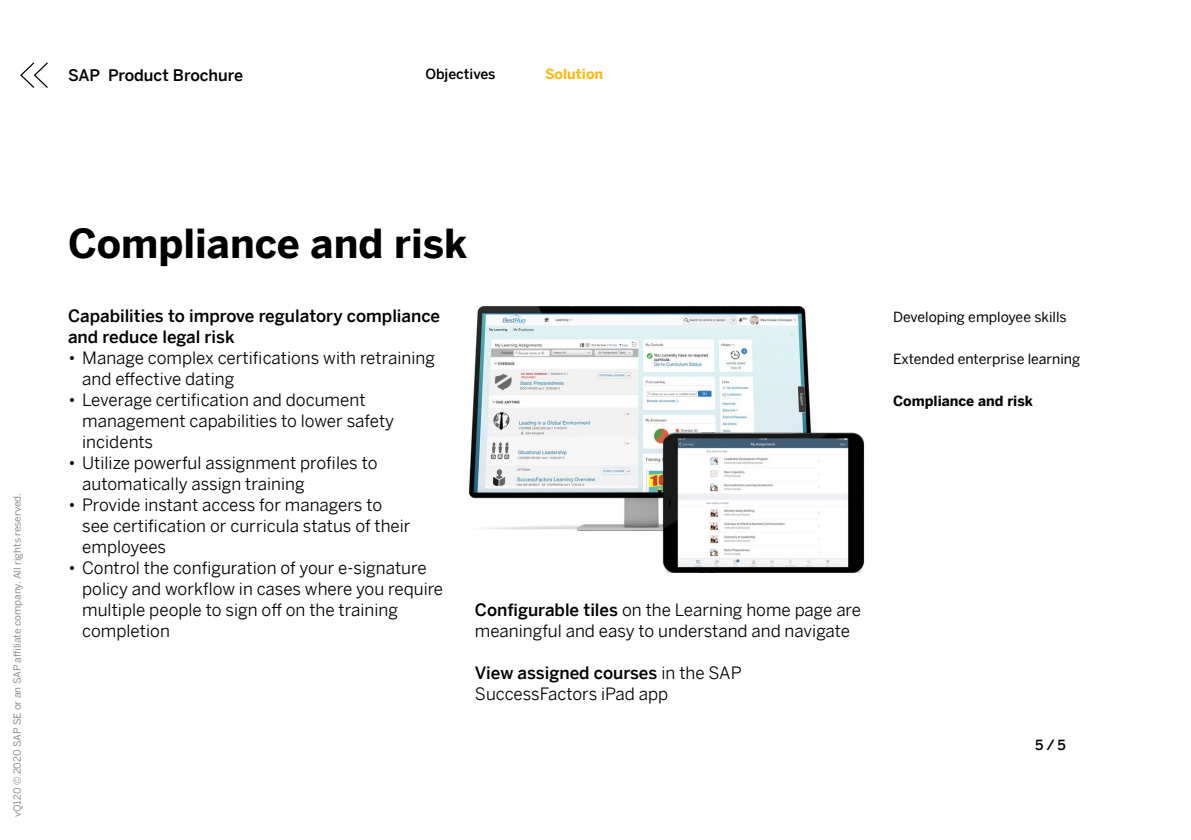
<style>
.page{position:relative;width:1191px;height:840px;background:#fff}
.page>*{position:absolute;margin:0;border:0;box-sizing:border-box;transform-origin:0 0}
.t1{font:700 40px "Benton Sans";color:#000}
.t2{font:17px/21px "Benton Sans";color:#000}
.t3{font:500 17px/21px "Benton Sans";color:#000}
.t4{font:500 16px "Benton Sans";color:#000}
.t5{font:14px "Benton Sans";color:#000}
.t6{font:700 14px "Benton Sans";color:#000}
.t7{font:500 14px "Benton Sans";color:#000}
.t8{font:700 14px "Benton Sans";color:#fdb913}
.t9{font:10px "Benton Sans";color:#8a8c8e}
.s1{font-weight:300}
.s2{font-weight:500}
</style>
<div class="page">
<img style="left:468px;top:306px;width:344px;height:224px">
<img style="left:660px;top:432px;width:205px;height:140px">
<svg style="left:20px;top:62px;width:28px;height:26px"></svg>
<p class="t4" style="left:68px;top:61px;width:177px">SAP Product Brochure</p>
<p class="t7" style="left:425px;top:62px;width:72px">Objectives</p>
<p class="t8" style="left:545px;top:62px;width:60px">Solution</p>
<p class="t9" style="left:9px;top:816px;width:326px;rotate:-90deg">vQ120 © 2020 SAP SE or an SAP affiliate company. All rights reserved.</p>
<h1 class="t1" style="left:68px;top:209px;width:401px">Compliance and risk</h1>
<p class="t3" style="left:68px;top:303px;width:374px">Capabilities to improve regulatory compliance and reduce legal risk</p>
<p class="t2" style="left:82px;top:344px;width:354px;text-indent:-14px"><span class="s1">•</span> Manage complex certifications with retraining and effective dating</p>
<p class="t2" style="left:82px;top:386px;width:313px;text-indent:-14px"><span class="s1">•</span> Leverage certification and document management capabilities to lower safety incidents</p>
<p class="t2" style="left:82px;top:449px;width:297px;text-indent:-14px"><span class="s1">•</span> Utilize powerful assignment profiles to automatically assign training</p>
<p class="t2" style="left:82px;top:491px;width:330px;text-indent:-14px"><span class="s1">•</span> Provide instant access for managers to see certification or curricula status of their employees</p>
<p class="t2" style="left:82px;top:554px;width:362px;text-indent:-14px"><span class="s1">•</span> Control the configuration of your e-signature policy and workflow in cases where you require multiple people to sign off on the training completion</p>
<p class="t2" style="left:475px;top:596px;width:388px"><span class="s2">Configurable tiles</span> on the Learning home page are meaningful and easy to understand and navigate</p>
<p class="t2" style="left:475px;top:659px;width:268px"><span class="s2">View assigned courses</span> in the SAP<br>SuccessFactors iPad app</p>
<p class="t5" style="left:893px;top:304px;width:175px">Developing employee skills</p>
<p class="t5" style="left:893px;top:346px;width:188px">Extended enterprise learning</p>
<p class="t6" style="left:893px;top:388px;width:141px">Compliance and risk</p>
<p class="t7" style="left:1035px;top:732px;width:32px">5 / 5</p>
</div>
